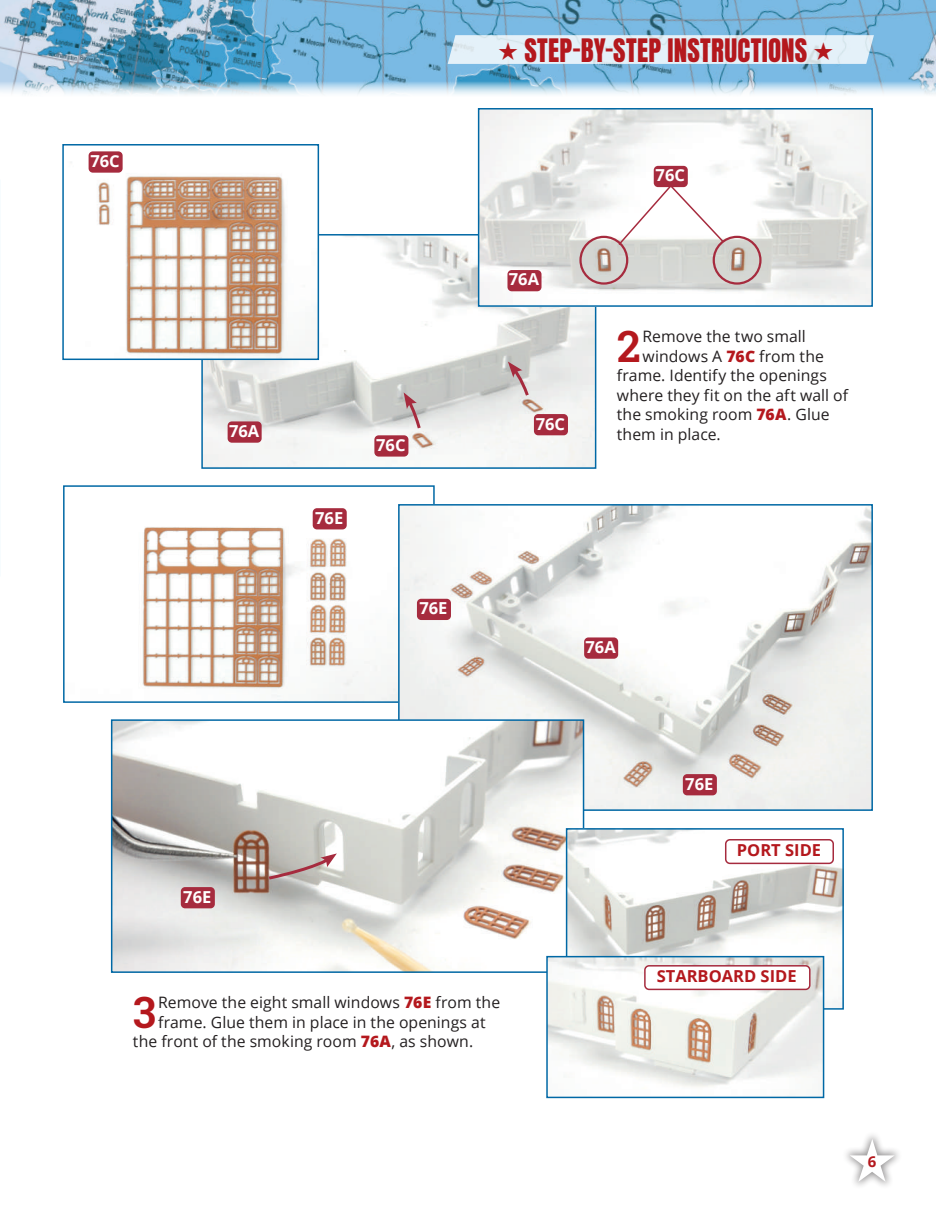
<style>
.page{position:relative;width:936px;height:1212px;background:#fff}
.page>*{position:absolute;margin:0;border:0;box-sizing:border-box;transform-origin:0 0}
.t1{font:600 43.2px "Roboto Slab";color:#b4181d}
.t2{font:27px "Anton";letter-spacing:.01em;color:#b4181d}
.t3{font:700 16.5px "Open Sans";color:#fff}
.t4{font:700 16.5px "Open Sans";color:#b4181d}
.t5{font:15.75px "Open Sans";letter-spacing:.005em;color:#231f20}
.t6{font:700 15px "Open Sans";color:#b4181d}
.s1{font-weight:800;color:#b4181d}
.s2{color:#fff}
</style>
<div class="page">
<div style="left:841px;top:1130px;width:61px;height:60px;background:#231f20;opacity:.5"></div>
<img style="left:0;top:0;width:935px;height:95px">
<svg style="left:447px;top:35px;width:426px;height:29px;background:#dfedf6"></svg>
<img style="left:204px;top:237px;width:389px;height:229px">
<div style="left:201px;top:234px;width:395px;height:235px;border:2px solid #0068a5"></div>
<img style="left:481px;top:111px;width:388px;height:193px">
<div style="left:478px;top:108px;width:394px;height:199px;border:2px solid #0068a5"></div>
<img style="left:142px;top:508px;width:256px;height:192px">
<div style="left:63px;top:485px;width:371px;height:218px;border:2px solid #0068a5"></div>
<img style="left:71px;top:152px;width:245px;height:205px">
<div style="left:62px;top:144px;width:257px;height:216px;border:2px solid #0068a5"></div>
<img style="left:401px;top:507px;width:468px;height:301px">
<div style="left:398px;top:504px;width:474px;height:307px;border:2px solid #0068a5"></div>
<img style="left:114px;top:722px;width:467px;height:248px">
<div style="left:111px;top:719px;width:473px;height:254px;border:2px solid #0068a5"></div>
<img style="left:569px;top:831px;width:271px;height:176px">
<div style="left:566px;top:828px;width:277px;height:182px;border:2px solid #0068a5"></div>
<img style="left:549px;top:959px;width:272px;height:128px">
<div style="left:546px;top:956px;width:278px;height:142px;border:2px solid #0068a5"></div>
<div style="left:313px;top:508px;width:34px;height:21px;background:#a62b3e;border-radius:4px"></div>
<div style="left:374px;top:435px;width:34px;height:22px;background:#a62b3e;border-radius:4px"></div>
<div style="left:653px;top:166px;width:34px;height:21px;background:#a62b3e;border-radius:4px"></div>
<div style="left:227px;top:421px;width:34px;height:22px;background:#a62b3e;border-radius:4px"></div>
<div style="left:534px;top:414px;width:34px;height:21px;background:#a62b3e;border-radius:4px"></div>
<div style="left:89px;top:151px;width:34px;height:22px;background:#a62b3e;border-radius:4px"></div>
<div style="left:417px;top:599px;width:34px;height:21px;background:#a62b3e;border-radius:4px"></div>
<div style="left:584px;top:637px;width:34px;height:22px;background:#a62b3e;border-radius:4px"></div>
<div style="left:682px;top:774px;width:34px;height:21px;background:#a62b3e;border-radius:4px"></div>
<div style="left:181px;top:887px;width:34px;height:21px;background:#a62b3e;border-radius:4px"></div>
<svg style="left:265px;top:853px;width:72px;height:29px;background:#bcaaa6"></svg>
<svg style="left:508px;top:362px;width:23px;height:37px"></svg>
<svg style="left:403px;top:392px;width:20px;height:40px"></svg>
<div style="left:579px;top:236px;width:49px;height:49px;border:2px solid #a62b3e;border-radius:50%"></div>
<div style="left:712px;top:236px;width:49px;height:49px;border:2px solid #a62b3e;border-radius:50%"></div>
<svg style="left:617px;top:184px;width:107px;height:63px"></svg>
<div style="left:507px;top:270px;width:34px;height:21px;background:#a62b3e;border-radius:4px"></div>
<div style="left:725px;top:840px;width:108px;height:23px;background:#fff;border-radius:4px"></div>
<div style="left:725px;top:839px;width:108px;height:25px;border:2px solid #a62b3e;border-radius:4px"></div>
<div style="left:644px;top:966px;width:165px;height:23px;background:#fff;border-radius:4px"></div>
<div style="left:644px;top:965px;width:166px;height:25px;border:2px solid #a62b3e;border-radius:4px"></div>
<p class="t3" style="left:90px;top:149px;width:31px">76C</p>
<p class="t3" style="left:229px;top:419px;width:32px">76A</p>
<p class="t3" style="left:315px;top:506px;width:30px">76E</p>
<p class="t3" style="left:376px;top:433px;width:31px">76C</p>
<p class="t3" style="left:419px;top:596px;width:30px">76E</p>
<h2 class="t2" style="left:498px;top:36px;width:337px">• STEP-BY-STEP INSTRUCTIONS •</h2>
<p class="t3" style="left:509px;top:268px;width:32px">76A</p>
<p class="t3" style="left:535px;top:412px;width:31px">76C</p>
<p class="t3" style="left:655px;top:164px;width:31px">76C</p>
<h1 class="t1" style="left:617px;top:317px;width:25px">2</h1>
<p class="t5" style="left:642px;top:326px;width:165px">Remove the two small</p>
<p class="t5" style="left:642px;top:345px;width:183px">windows A <span class="s1">76C</span> from the</p>
<p class="t5" style="left:617px;top:365px;width:212px">frame. Identify the openings</p>
<p class="t5" style="left:617px;top:384px;width:233px">where they fit on the aft wall of</p>
<p class="t5" style="left:617px;top:404px;width:214px">the smoking room <span class="s1">76A</span>. Glue</p>
<p class="t5" style="left:617px;top:423px;width:105px">them in place.</p>
<p class="t3" style="left:585px;top:635px;width:32px">76A</p>
<p class="t3" style="left:183px;top:885px;width:30px">76E</p>
<h1 class="t1" style="left:133px;top:982px;width:25px">3</h1>
<p class="t5" style="left:158px;top:992px;width:343px">Remove the eight small windows <span class="s1">76E</span> from the</p>
<p class="t5" style="left:158px;top:1011px;width:329px">frame. Glue them in place in the openings at</p>
<p class="t5" style="left:133px;top:1031px;width:342px">the front of the smoking room <span class="s1">76A</span>, as shown.</p>
<p class="t3" style="left:685px;top:772px;width:30px">76E</p>
<p class="t4" style="left:736px;top:839px;width:86px">PORT SIDE</p>
<p class="t4" style="left:656px;top:965px;width:141px">STARBOARD SIDE</p>
<p class="t6" style="left:847px;top:1151px;width:50px"><span class="s2">•</span>6</p>
</div>
